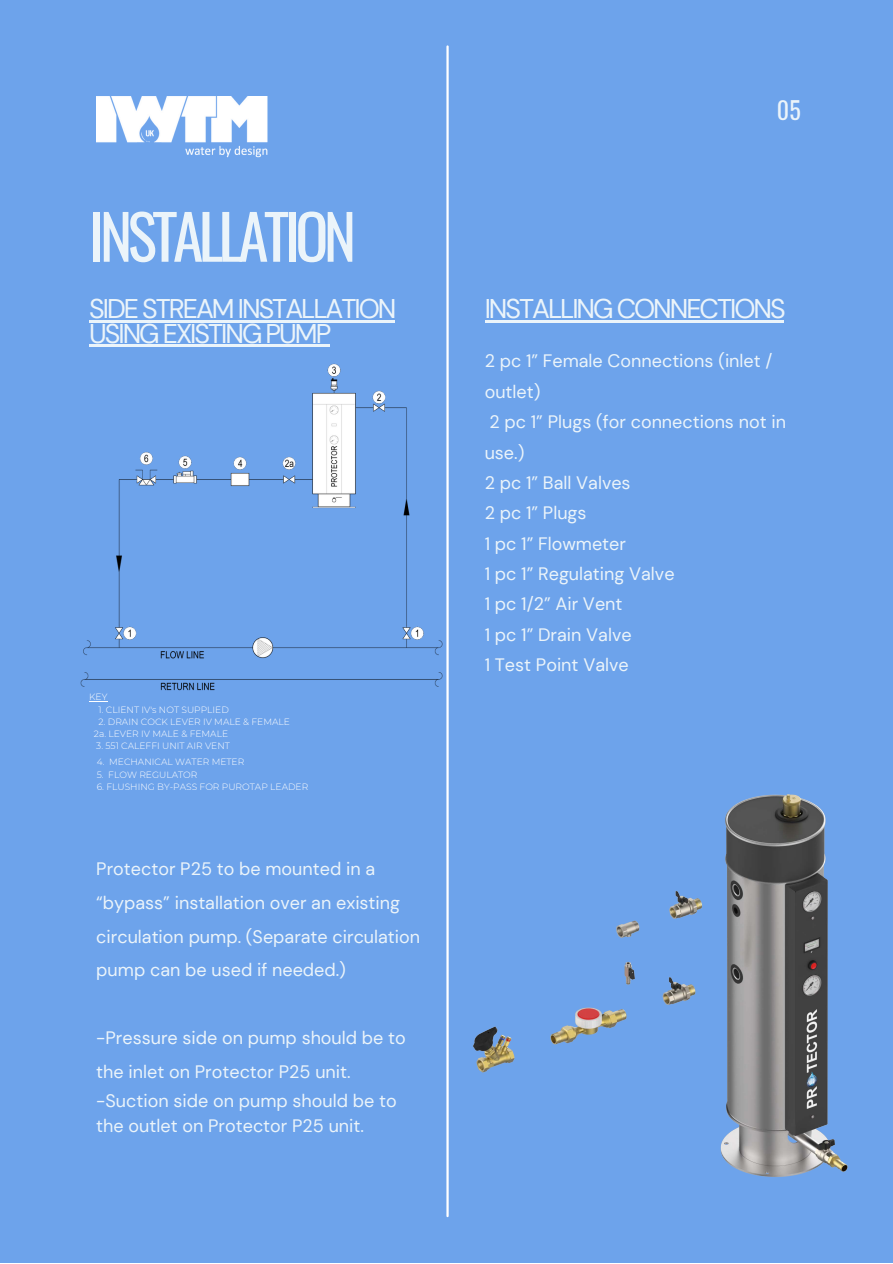
<style>
.page{position:relative;width:893px;height:1264px;background:#fff}
.page>*{position:absolute;margin:0;border:0;box-sizing:border-box;transform-origin:0 0}
.t1{font:61.5px "Oswald";letter-spacing:-.075em;color:#ebf4fa}
.t2{font:27px/24.8px "DM Sans";letter-spacing:-.075em;color:#ebf4fa}
.t3{font:24px "Oswald";color:#ebf4fa}
.t4{font:18px/30.3px "DM Sans";color:#ebf4fa}
.t5{font:300 9.15px/12.1px "Montserrat";color:#fff}
</style>
<div class="page">
<div style="left:0;top:0;width:892px;height:1262px;background:#6da3eb"></div>
<hr style="left:446px;top:46px;width:2px;height:1169px;background:#fff">
<img style="left:80px;top:361px;width:367px;height:340px">
<hr style="left:89px;top:320px;width:305px;height:2px;background:#ebf4fa">
<hr style="left:89px;top:345px;width:240px;height:2px;background:#ebf4fa">
<hr style="left:484px;top:320px;width:299px;height:2px;background:#ebf4fa">
<svg style="left:89px;top:701px;width:18px;height:1px"></svg>
<img style="left:96px;top:96px;width:172px;height:62px">
<img style="left:473px;top:794px;width:375px;height:383px">
<h1 class="t1" style="left:89px;top:188px;width:268px">INSTALLATION</h1>
<h2 class="t2" style="left:89px;top:296px;width:309px">SIDE STREAM INSTALLATION<br>USING EXISTING PUMP</h2>
<p class="t5" style="left:89px;top:691px;width:20px">KEY</p>
<p class="t5" style="left:99px;top:703px;width:132px">1. CLIENT IV's NOT SUPPLIED</p>
<p class="t5" style="left:94px;top:715px;width:197px;text-indent:5px">2. DRAIN COCK LEVER IV MALE &amp; FEMALE<br>2a. LEVER IV MALE &amp; FEMALE</p>
<p class="t5" style="left:96px;top:739px;width:135px">3. 551 CALEFFI UNIT AIR VENT</p>
<p class="t5" style="left:97px;top:756px;width:149px">4. MECHANICAL WATER METER</p>
<p class="t5" style="left:97px;top:768px;width:102px">5. FLOW REGULATOR</p>
<p class="t5" style="left:97px;top:780px;width:213px">6. FLUSHING BY-PASS FOR PUROTAP LEADER</p>
<p class="t4" style="left:96px;top:852px;width:325px;line-height:33.8px">Protector P25 to be mounted in a “bypass” installation over an existing circulation pump. (Separate circulation pump can be used if needed.)</p>
<p class="t4" style="left:96px;top:1020px;width:311px;line-height:33.8px">-Pressure side on pump should be to the inlet on Protector P25 unit.</p>
<p class="t4" style="left:96px;top:1088px;width:302px;line-height:24.8px">-Suction side on pump should be to the outlet on Protector P25 unit.</p>
<h3 class="t3" style="left:777px;top:91px;width:25px">05</h3>
<h2 class="t2" style="left:484px;top:296px;width:302px">INSTALLING CONNECTIONS</h2>
<p class="t4" style="left:484px;top:346px;width:303px">2 pc 1” Female Connections (inlet / outlet)<br>2 pc 1” Plugs (for connections not in use.)<br>2 pc 1” Ball Valves<br>2 pc 1” Plugs<br>1 pc 1” Flowmeter<br>1 pc 1” Regulating Valve<br>1 pc 1/2” Air Vent<br>1 pc 1” Drain Valve<br>1 Test Point Valve</p>
</div>
